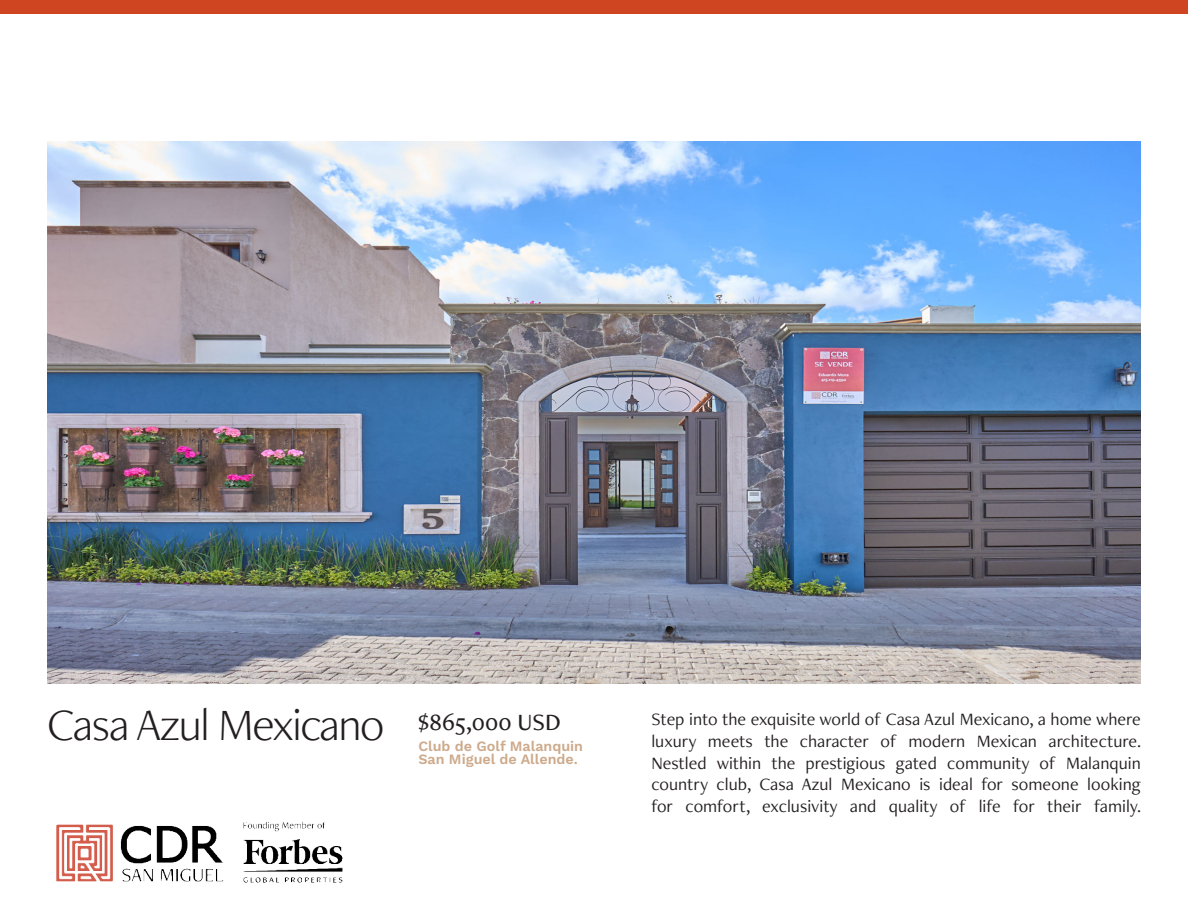
<style>
.page{position:relative;width:1188px;height:918px;background:#fff}
.page>*{position:absolute;margin:0;border:0;box-sizing:border-box;transform-origin:0 0}
.t1{font:300 46.5px "Freight Neo Pro";letter-spacing:-.03em;color:#231f20}
.t2{font:18px/21.6px "Freight Neo Pro";color:#231f20;text-align:justify}
.t3{font:600 14.25px/13.5px "Work Sans";color:#cdaa8b}
</style>
<div class="page">
<img style="left:47px;top:141px;width:1094px;height:542px">
<div style="left:0;top:0;width:1188px;height:13px;background:#cf4521"></div>
<img style="left:56px;top:821px;width:287px;height:62px">
<h1 class="t1" style="left:47px;top:697px;width:515px">Casa Azul Mexicano <sup>$865,000</sup> <sup>USD</sup></h1>
<p class="t3" style="left:418px;top:740px;width:166px">Club de Golf Malanquin<br>San Miguel de Allende.</p>
<p class="t2" style="left:651px;top:711px;width:491px">Step into the exquisite world of Casa Azul Mexicano, a home where luxury meets the character of modern Mexican architecture.<br>Nestled within the prestigious gated community of Malanquin country club, Casa Azul Mexicano is ideal for someone looking for comfort, exclusivity and quality of life for their family.</p>
</div>
